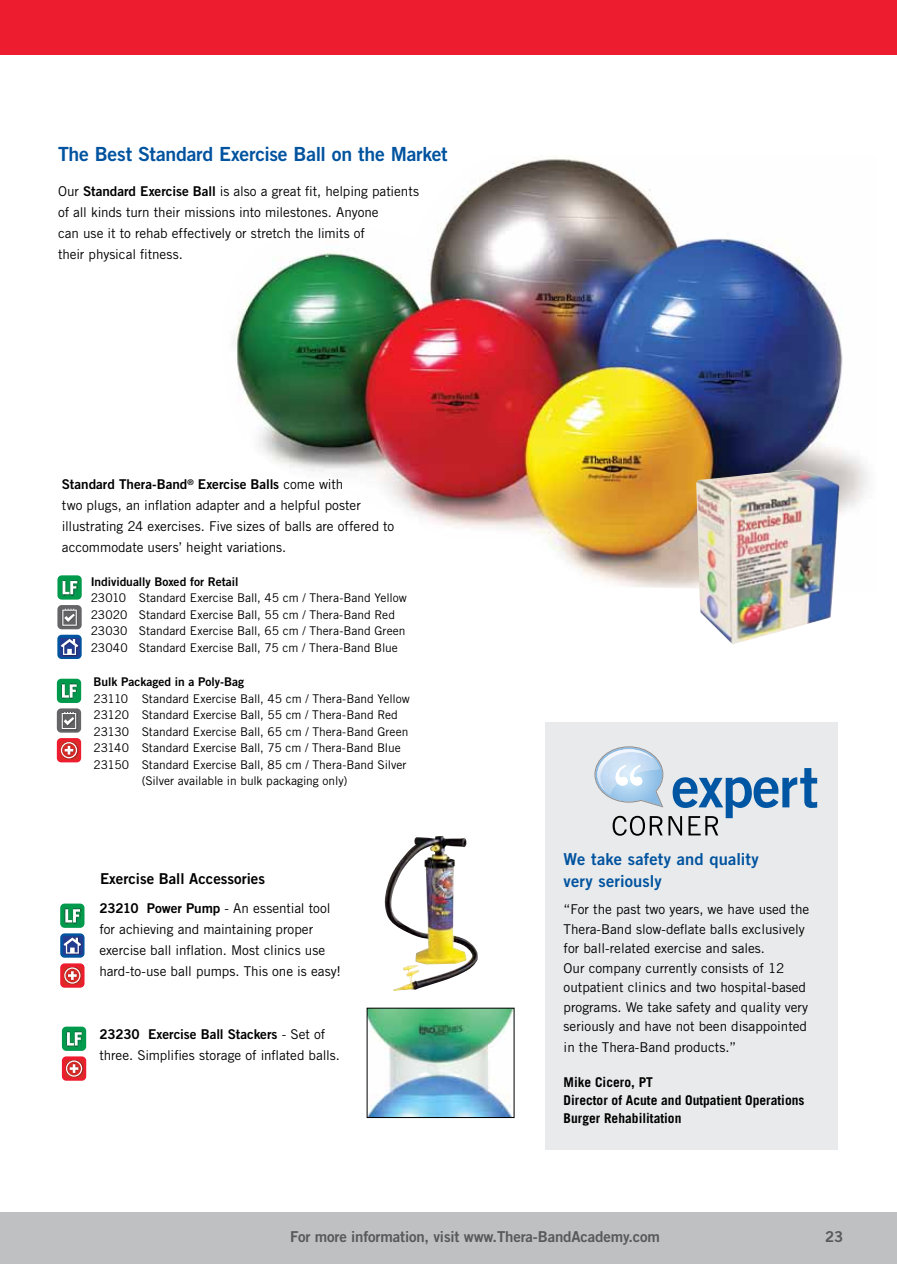
<style>
.page{position:relative;width:897px;height:1264px;background:#fff}
.page>*{position:absolute;margin:0;border:0;box-sizing:border-box;transform-origin:0 0}
.t1{font:19.5px "Trade Gothic LT Std Bd 2";letter-spacing:-.015em;color:#00539f}
.t2{font:16.5px/22.5px "Trade Gothic LT Std Bd 2";letter-spacing:.01em;color:#00539f}
.t3{font:15px "Trade Gothic LT Std Bd 2";letter-spacing:-.01em;color:#58595b}
.t4{font:15px "Trade Gothic LT Std Bd 2";color:#000}
.t5{font:13.5px/21px "Trade Gothic LT Std";color:#000}
.t6{font:13.5px "Trade Gothic LT Std Bd 2";letter-spacing:-.005em;color:#000}
.t7{font:700 13.5px/18px "Trade Gothic LT Std";color:#000}
.t8{font:12px/16.5px "Trade Gothic LT Std";color:#000}
.t9{font:12px "Trade Gothic LT Std Bd 2";letter-spacing:-.005em;color:#000}
.s1{font-family:"Trade Gothic LT Std Bd 2"}
.s2{font-family:"Trade Gothic LT Std"}
</style>
<div class="page">
<img style="left:236px;top:159px;width:632px;height:429px">
<div style="left:0;top:0;width:896px;height:54px;background:#ed1c2e"></div>
<svg style="left:57px;top:635px;width:25px;height:24px"></svg>
<img style="left:60px;top:638px;width:19px;height:18px">
<svg style="left:61px;top:639px;width:17px;height:16px"></svg>
<div style="left:57px;top:575px;width:25px;height:24px;background:#009a4d;border-radius:4px"></div>
<img style="left:62px;top:580px;width:16px;height:15px">
<svg style="left:63px;top:581px;width:14px;height:13px"></svg>
<div style="left:57px;top:605px;width:25px;height:24px;background:#656568;border-radius:4px"></div>
<img style="left:63px;top:611px;width:15px;height:16px">
<svg style="left:62px;top:608px;width:15px;height:18px"></svg>
<div style="left:57px;top:738px;width:24px;height:24px;background:linear-gradient(to right,#ed1c2e,#ed1c2e);border-radius:4px"></div>
<img style="left:60px;top:741px;width:18px;height:18px">
<svg style="left:61px;top:742px;width:16px;height:16px"></svg>
<div style="left:57px;top:679px;width:24px;height:24px;background:#009a4d;border-radius:4px"></div>
<img style="left:62px;top:684px;width:16px;height:15px">
<svg style="left:62px;top:684px;width:15px;height:13px"></svg>
<div style="left:57px;top:708px;width:24px;height:24px;background:#656568;border-radius:4px"></div>
<img style="left:61px;top:713px;width:16px;height:17px">
<svg style="left:62px;top:712px;width:14px;height:17px"></svg>
<img style="left:696px;top:470px;width:143px;height:174px">
<svg style="left:60px;top:933px;width:24px;height:24px"></svg>
<img style="left:63px;top:937px;width:19px;height:18px">
<svg style="left:64px;top:937px;width:17px;height:16px"></svg>
<div style="left:60px;top:963px;width:24px;height:24px;background:#ed1c2e;border-radius:4px"></div>
<img style="left:64px;top:967px;width:18px;height:18px">
<svg style="left:64px;top:967px;width:16px;height:16px"></svg>
<svg style="left:60px;top:903px;width:24px;height:25px"></svg>
<img style="left:65px;top:909px;width:16px;height:14px">
<svg style="left:65px;top:909px;width:15px;height:13px"></svg>
<div style="left:62px;top:1056px;width:24px;height:24px;background:linear-gradient(to right,#ed1c2e,#ed1c2e);border-radius:4px"></div>
<img style="left:66px;top:1060px;width:17px;height:18px">
<svg style="left:66px;top:1060px;width:16px;height:16px"></svg>
<svg style="left:62px;top:1026px;width:24px;height:25px"></svg>
<img style="left:67px;top:1032px;width:16px;height:14px">
<svg style="left:67px;top:1032px;width:15px;height:13px"></svg>
<img style="left:384px;top:836px;width:94px;height:155px">
<img style="left:369px;top:1010px;width:143px;height:105px">
<div style="left:545px;top:722px;width:292px;height:428px;background:#e9eaeb"></div>
<svg style="left:594px;top:746px;width:223px;height:89px"></svg>
<div style="left:0;top:1212px;width:896px;height:52px;background:#bec0c2"></div>
<h1 class="t1" style="left:58px;top:142px;width:391px">The Best Standard Exercise Ball on the Market</h1>
<p class="t5" style="left:58px;top:181px;width:362px">Our <span class="s1">Standard Exercise Ball</span> is also a great fit, helping patients of all kinds turn their missions into milestones. Anyone<br>can use it to rehab effectively or stretch the limits of<br>their physical fitness.</p>
<p class="t6" style="left:62px;top:476px;width:283px">Standard Thera-Band<sup>®</sup> Exercise Balls <span class="s2">come with</span></p>
<p class="t5" style="left:62px;top:495px;width:334px">two plugs, an inflation adapter and a helpful poster illustrating 24 exercises. Five sizes of balls are offered to accommodate users’ height variations.</p>
<p class="t9" style="left:91px;top:574px;width:149px">Individually Boxed for Retail</p>
<p class="t8" style="left:91px;top:589px;width:317px">23010 Standard Exercise Ball, 45 cm / Thera-Band Yellow 23020 Standard Exercise Ball, 55 cm / Thera-Band Red 23030 Standard Exercise Ball, 65 cm / Thera-Band Green 23040 Standard Exercise Ball, 75 cm / Thera-Band Blue</p>
<p class="t9" style="left:94px;top:674px;width:152px">Bulk Packaged in a Poly-Bag</p>
<p class="t8" style="left:94px;top:690px;width:317px">23110 Standard Exercise Ball, 45 cm / Thera-Band Yellow</p>
<p class="t8" style="left:94px;top:706px;width:306px">23120 Standard Exercise Ball, 55 cm / Thera-Band Red</p>
<p class="t8" style="left:94px;top:723px;width:316px">23130 Standard Exercise Ball, 65 cm / Thera-Band Green</p>
<p class="t8" style="left:94px;top:739px;width:308px">23140 Standard Exercise Ball, 75 cm / Thera-Band Blue</p>
<p class="t8" style="left:94px;top:756px;width:314px">23150 Standard Exercise Ball, 85 cm / Thera-Band Silver</p>
<p class="t8" style="left:142px;top:772px;width:207px">(Silver available in bulk packaging only)</p>
<p class="t4" style="left:100px;top:869px;width:166px">Exercise Ball Accessories</p>
<p class="t5" style="left:99px;top:898px;width:243px"><span class="s1">23210 Power Pump</span> - An essential tool for achieving and maintaining proper exercise ball inflation. Most clinics use hard-to-use ball pumps. This one is easy!</p>
<p class="t6" style="left:99px;top:1026px;width:227px">23230 Exercise Ball Stackers <span class="s2">- Set of</span></p>
<p class="t5" style="left:99px;top:1045px;width:242px">three. Simplifies storage of inflated balls.</p>
<p class="t2" style="left:563px;top:847px;width:197px">We take safety and quality very seriously</p>
<p class="t5" style="left:563px;top:899px;width:247px;line-height:19.5px">“For the past two years, we have used the Thera-Band slow-deflate balls exclusively for ball-related exercise and sales.<br>Our company currently consists of 12 outpatient clinics and two hospital-based programs. We take safety and quality very seriously and have not been disappointed</p>
<p class="t5" style="left:563px;top:1037px;width:174px">in the Thera-Band products.”</p>
<p class="t7" style="left:563px;top:1072px;width:242px">Mike Cicero, PT<br>Director of Acute and Outpatient Operations<br>Burger Rehabilitation</p>
<p class="t3" style="left:290px;top:1227px;width:371px">For more information, visit www.Thera-BandAcademy.com</p>
<p class="t3" style="left:824px;top:1227px;width:20px">23</p>
</div>
